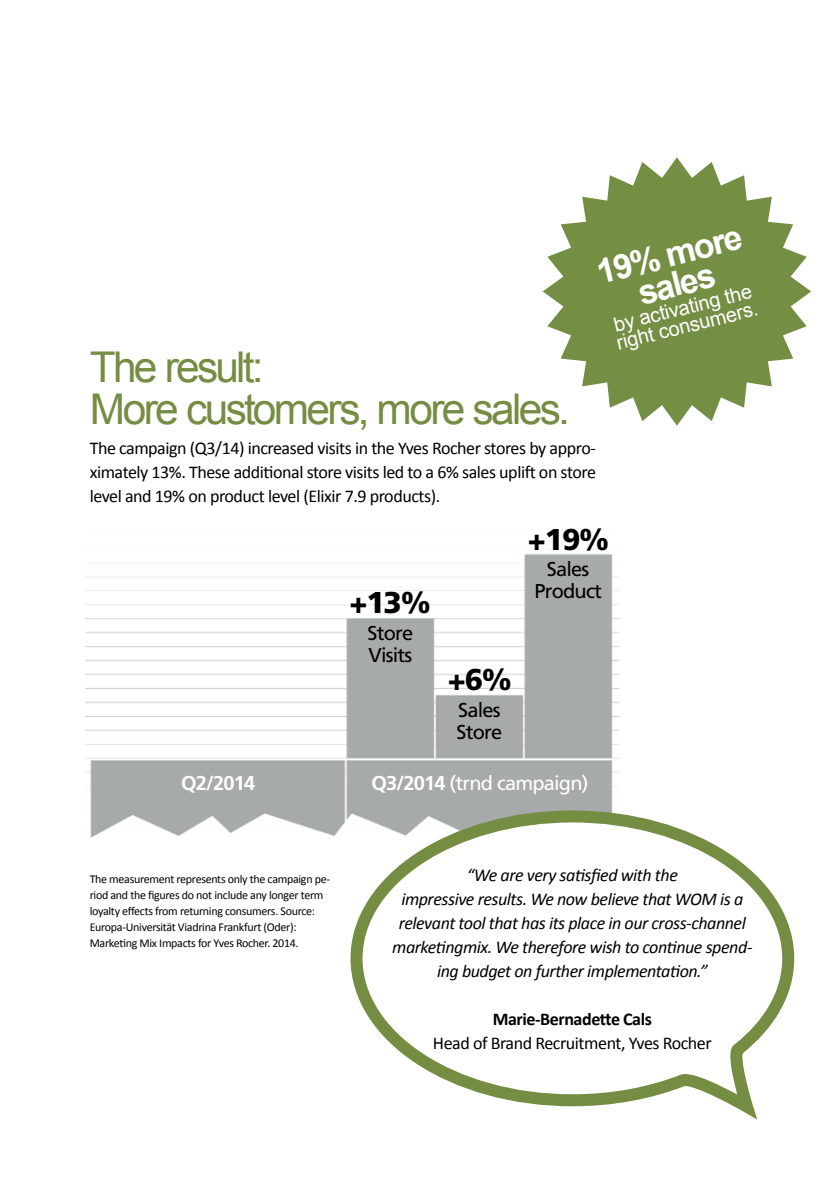
<style>
.page{position:relative;width:840px;height:1191px;background:#fff}
.page>*{position:absolute;margin:0;border:0;box-sizing:border-box;transform-origin:0 0}
.t1{font:42.4px/42px "Arial";letter-spacing:-.06em;color:#748d43}
.t2{font:700 34px/30.2px "Arial";color:#fff;text-align:center}
.t3{font:900 30px "Frutiger LT Std";color:#000001}
.t4{font:20px/22px "Frutiger LT Std";letter-spacing:-.04em;color:#000001}
.t5{font:20px/18px "Arial";color:#fff}
.t6{font:20px "Frutiger LT Std";letter-spacing:-.04em;color:#fff}
.t7{font:700 20px "Frutiger LT Std";letter-spacing:-.04em;color:#fff}
.t8{font:18px/24px "Calibri";letter-spacing:-.025em;color:#000001;text-align:justify}
.t9{font:italic 18px/24px "Calibri";letter-spacing:-.025em;color:#000001;text-align:center}
.t10{font:700 18px "Calibri";letter-spacing:-.025em;color:#000001}
.t11{font:12px/16px "Calibri";letter-spacing:-.025em;color:#000001}
.s1{font-weight:700}
</style>
<div class="page">
<img style="left:85px;top:554px;width:535px;height:284px">
<svg style="left:543px;top:157px;width:267px;height:269px;fill:#748e43"></svg>
<svg style="left:344px;top:804px;width:451px;height:314px"></svg>
<h2 class="t2" style="left:593px;top:259px;width:150px;rotate:-14deg">19% more sales</h2>
<h3 class="t5" style="left:610px;top:317px;width:146px;rotate:-14deg">by activating the right consumers.</h3>
<h1 class="t1" style="left:90px;top:346px;width:481px">The result:<br>More customers, more sales.</h1>
<h3 class="t8" style="left:90px;top:436px;width:507px">The campaign (Q3/14) increased visits in the Yves Rocher stores by appro&shy;ximately 13%. These additional store visits led to a 6% sales uplift on store level and 19% on product level (Elixir 7.9 products).</h3>
<h3 class="t3" style="left:349px;top:585px;width:83px">+13%</h3>
<h3 class="t4" style="left:367px;top:622px;width:47px">Store<br>Visits</h3>
<h3 class="t3" style="left:527px;top:521px;width:83px">+19%</h3>
<h3 class="t4" style="left:534px;top:558px;width:69px;text-align:center">Sales<br>Product</h3>
<h3 class="t3" style="left:447px;top:661px;width:66px">+6%</h3>
<h3 class="t4" style="left:456px;top:699px;width:47px">Sales<br>Store</h3>
<h3 class="t7" style="left:181px;top:771px;width:76px">Q2/2014</h3>
<h3 class="t6" style="left:371px;top:771px;width:218px"><span class="s1">Q3/2014</span> (trnd campaign)</h3>
<p class="t11" style="left:90px;top:871px;width:242px">The measurement represents only the campaign pe&shy;riod and the figures do not include any longer term loyalty effects from returning consumers. Source:<br>Europa-Universität Viadrina Frankfurt (Oder):<br>Marketing Mix Impacts for Yves Rocher. 2014.</p>
<h3 class="t9" style="left:392px;top:862px;width:361px">“We are very satisfied with the<br>impressive results. We now believe that WOM is a relevant tool that has its place in our cross-channel marketingmix. We therefore wish to continue spend&shy;ing budget on further implementation.”</h3>
<h3 class="t10" style="left:492px;top:1007px;width:160px">Marie-Bernadette Cals</h3>
<h3 class="t8" style="left:432px;top:1031px;width:280px">Head of Brand Recruitment, Yves Rocher</h3>
</div>
